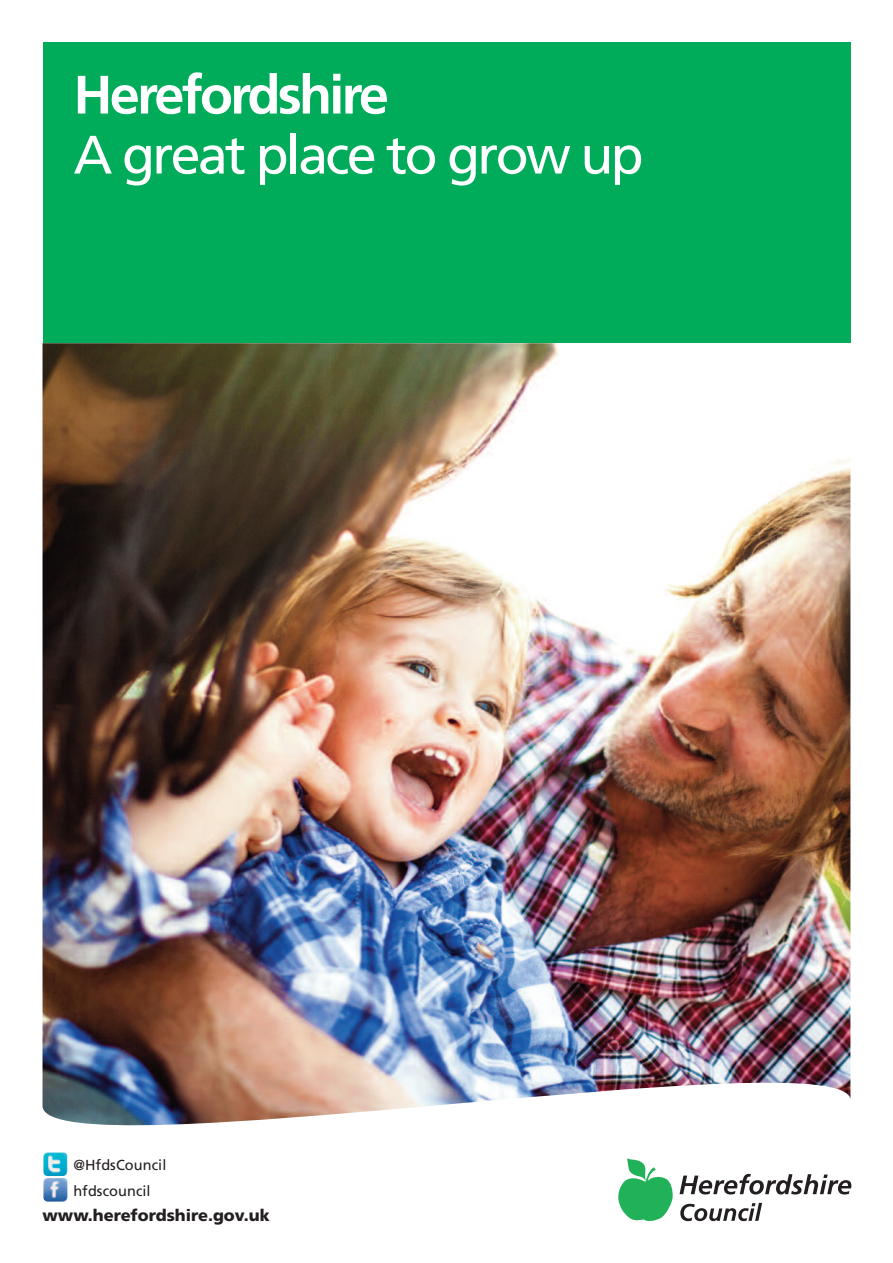
<style>
.page{position:relative;width:893px;height:1263px;background:#fff}
.page>*{position:absolute;margin:0;border:0;box-sizing:border-box;transform-origin:0 0}
.t1{font:54px "Frutiger";letter-spacing:-.05em;color:#fff}
.t2{font:700 54px "Frutiger";letter-spacing:-.05em;color:#fff}
.t3{font:900 16.35px "Frutiger";color:#231f20}
.t4{font:14.55px/26px "Frutiger";letter-spacing:.005em;color:#231f20}
</style>
<div class="page">
<div style="left:43px;top:43px;width:807px;height:300px;background:#00ac5a"></div>
<svg style="left:618px;top:1174px;width:55px;height:48px"></svg>
<svg style="left:679px;top:1174px;width:172px;height:20px"></svg>
<svg style="left:680px;top:1203px;width:82px;height:18px"></svg>
<img style="left:43px;top:343px;width:807px;height:782px">
<img style="left:43px;top:1178px;width:25px;height:23px;border-radius:4px">
<img style="left:43px;top:1152px;width:25px;height:24px;border-radius:4px">
<h1 class="t2" style="left:73px;top:73px;width:317px">Herefordshire</h1>
<h1 class="t1" style="left:73px;top:133px;width:572px">A great place to grow up</h1>
<p class="t4" style="left:73px;top:1153px;width:94px">@HfdsCouncil hfdscouncil</p>
<p class="t3" style="left:43px;top:1209px;width:229px">www.herefordshire.gov.uk</p>
</div>
